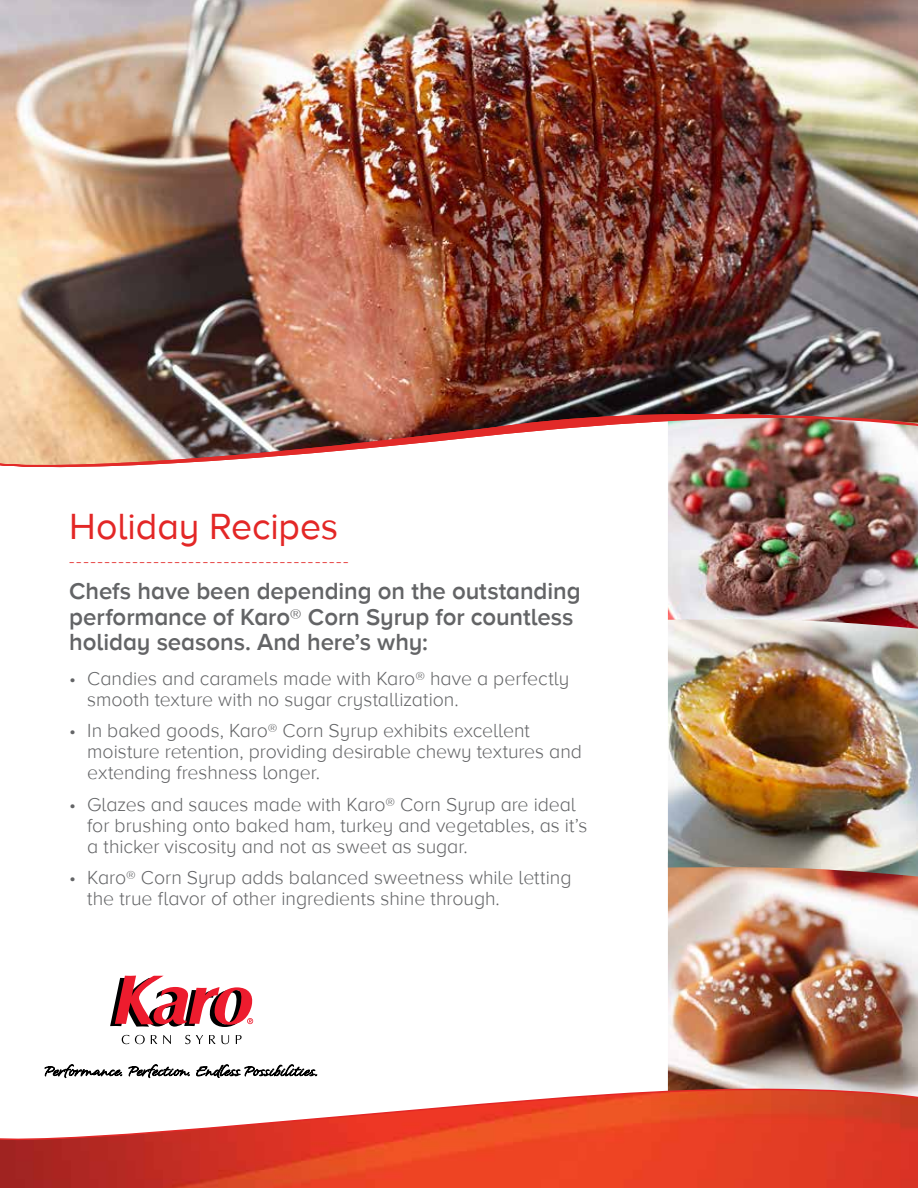
<style>
.page{position:relative;width:918px;height:1188px;background:#fff}
.page>*{position:absolute;margin:0;border:0;box-sizing:border-box;transform-origin:0 0}
.t1{font:37.5px "Proxima Nova A";letter-spacing:-.005em;color:#e32726}
.t2{font:600 24px/25.5px "Proxima Nova A";letter-spacing:-.005em;color:#636466}
.t3{font:300 19.5px/21px "Proxima Nova A";letter-spacing:-.005em;color:#636466}
.t4{font:300 18px "Proxima Nova A";color:#e32726}
</style>
<div class="page">
<img style="left:0;top:0;width:918px;height:399px">
<img style="left:668px;top:877px;width:250px;height:204px">
<img style="left:668px;top:629px;width:250px;height:248px">
<img style="left:668px;top:480px;width:250px;height:149px">
<svg style="left:0;top:1081px;width:918px;height:107px"></svg>
<img style="left:0;top:399px;width:918px;height:81px">
<svg style="left:122px;top:1035px;width:120px;height:9px"></svg>
<svg style="left:44px;top:1064px;width:78px;height:14px"></svg>
<svg style="left:128px;top:1064px;width:62px;height:14px"></svg>
<svg style="left:196px;top:1064px;width:121px;height:14px"></svg>
<svg style="left:110px;top:976px;width:144px;height:51px"></svg>
<h1 class="t1" style="left:69px;top:506px;width:271px">Holiday Recipes</h1>
<p class="t4" style="left:69px;top:551px;width:281px">----------------------------------------</p>
<p class="t2" style="left:69px;top:578px;width:513px">Chefs have been depending on the outstanding performance of Karo® Corn Syrup for countless holiday seasons. And here’s why:</p>
<p class="t3" style="left:87px;top:668px;width:484px;text-indent:-18px">• Candies and caramels made with Karo® have a perfectly smooth texture with no sugar crystallization.</p>
<p class="t3" style="left:87px;top:720px;width:496px;text-indent:-18px">• In baked goods, Karo® Corn Syrup exhibits excellent moisture retention, providing desirable chewy textures and extending freshness longer.</p>
<p class="t3" style="left:87px;top:794px;width:502px;text-indent:-18px">• Glazes and sauces made with Karo® Corn Syrup are ideal for brushing onto baked ham, turkey and vegetables, as it’s a thicker viscosity and not as sweet as sugar.</p>
<p class="t3" style="left:87px;top:867px;width:486px;text-indent:-18px">• Karo® Corn Syrup adds balanced sweetness while letting the true flavor of other ingredients shine through.</p>
</div>
